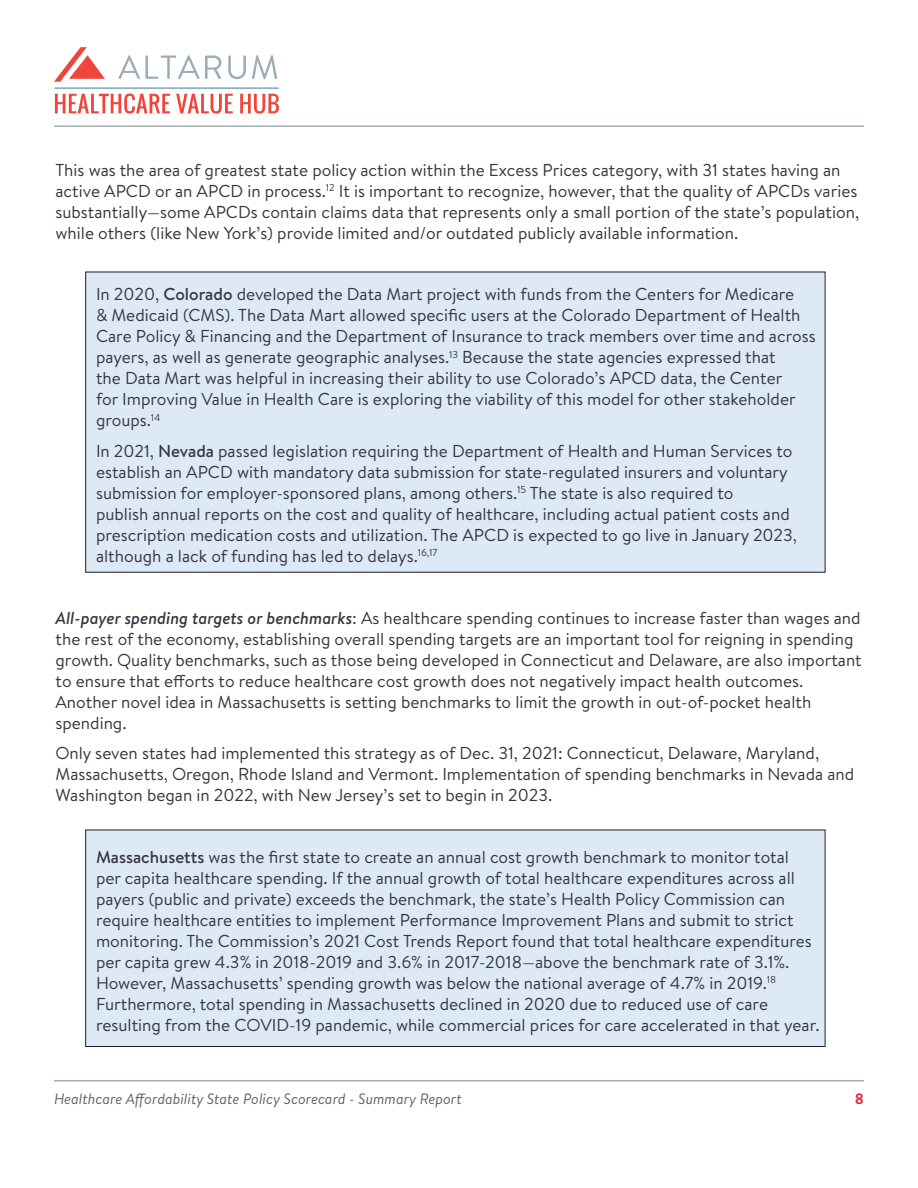
<style>
.page{position:relative;width:918px;height:1188px;background:#fff}
.page>*{position:absolute;margin:0;border:0;box-sizing:border-box;transform-origin:0 0}
.Paragraph_Box_Text{font:17.25px/21px "Brandon Text";color:#343741}
.Paragraph{font:17.25px/21px "Brandon Text";color:#343741}
.t1{font:italic 15px "Brandon Text";color:#616365}
.t2{font:700 15px "Brandon Text";color:#ea2839}
.s1{font-weight:500}
.s2{font-weight:500;font-style:italic}
</style>
<div class="page">
<hr style="left:54px;top:1080px;width:810px;height:2px;background:#a4aeb5">
<hr style="left:54px;top:125px;width:810px;height:2px;background:#a4aeb5">
<svg style="left:118px;top:55px;width:103px;height:24px"></svg>
<svg style="left:228px;top:56px;width:18px;height:23px"></svg>
<svg style="left:252px;top:55px;width:25px;height:24px"></svg>
<svg style="left:54px;top:47px;width:51px;height:35px"></svg>
<svg style="left:55px;top:94px;width:115px;height:20px"></svg>
<svg style="left:176px;top:94px;width:57px;height:20px"></svg>
<svg style="left:240px;top:94px;width:39px;height:20px"></svg>
<hr style="left:55px;top:88px;width:223px;height:1px;background:#9eacb7">
<div style="left:86px;top:830px;width:739px;height:217px;background:#dee9f6"></div>
<div style="left:86px;top:830px;width:739px;height:217px;border:1px solid #231f20"></div>
<div style="left:86px;top:272px;width:739px;height:300px;background:#dee9f6"></div>
<p class="Paragraph" style="left:56px;top:159px;width:805px">This was the area of greatest state policy action within the Excess Prices category, with 31 states having an active APCD or an APCD in process.<sup>12</sup> It is important to recognize, however, that the quality of APCDs varies substantially—some APCDs contain claims data that represents only a small portion of the state’s population, while others (like New York’s) provide limited and/or outdated publicly available information.</p>
<p class="Paragraph_Box_Text" style="left:96px;top:283px;width:721px">In 2020, <span class="s1">Colorado</span> developed the Data Mart project with funds from the Centers for Medicare<br>&amp; Medicaid (CMS). The Data Mart allowed specific users at the Colorado Department of Health Care Policy &amp; Financing and the Department of Insurance to track members over time and across payers, as well as generate geographic analyses.<sup>13</sup> Because the state agencies expressed that<br>the Data Mart was helpful in increasing their ability to use Colorado’s APCD data, the Center<br>for Improving Value in Health Care is exploring the viability of this model for other stakeholder groups.<sup>14</sup></p>
<p class="Paragraph_Box_Text" style="left:96px;top:440px;width:703px">In 2021, <span class="s1">Nevada</span> passed legislation requiring the Department of Health and Human Services to establish an APCD with mandatory data submission for state-regulated insurers and voluntary submission for employer-sponsored plans, among others.<sup>15</sup> The state is also required to<br>publish annual reports on the cost and quality of healthcare, including actual patient costs and prescription medication costs and utilization. The APCD is expected to go live in January 2023, although a lack of funding has led to delays.<sup>16,17</sup></p>
<p class="Paragraph" style="left:56px;top:607px;width:808px"><span class="s2">All-payer spending targets or benchmarks</span>: As healthcare spending continues to increase faster than wages and the rest of the economy, establishing overall spending targets are an important tool for reigning in spending growth. Quality benchmarks, such as those being developed in Connecticut and Delaware, are also important to ensure that efforts to reduce healthcare cost growth does not negatively impact health outcomes.<br>Another novel idea in Massachusetts is setting benchmarks to limit the growth in out-of-pocket health spending.</p>
<p class="Paragraph" style="left:56px;top:742px;width:800px">Only seven states had implemented this strategy as of Dec. 31, 2021: Connecticut, Delaware, Maryland,<br>Massachusetts, Oregon, Rhode Island and Vermont. Implementation of spending benchmarks in Nevada and<br>Washington began in 2022, with New Jersey’s set to begin in 2023.</p>
<p class="Paragraph_Box_Text" style="left:96px;top:846px;width:725px"><span class="s1">Massachusetts</span> was the first state to create an annual cost growth benchmark to monitor total<br>per capita healthcare spending. If the annual growth of total healthcare expenditures across all payers (public and private) exceeds the benchmark, the state’s Health Policy Commission can require healthcare entities to implement Performance Improvement Plans and submit to strict monitoring. The Commission’s 2021 Cost Trends Report found that total healthcare expenditures per capita grew 4.3% in 2018-2019 and 3.6% in 2017-2018—above the benchmark rate of 3.1%.<br>However, Massachusetts’ spending growth was below the national average of 4.7% in 2019.<sup>18<br></sup>Furthermore, total spending in Massachusetts declined in 2020 due to reduced use of care resulting from the COVID-19 pandemic, while commercial prices for care accelerated in that year.</p>
<p class="t1" style="left:54px;top:1089px;width:409px">Healthcare Affordability State Policy Scorecard - Summary Report</p>
<p class="t2" style="left:855px;top:1088px;width:11px">8</p>
</div>
